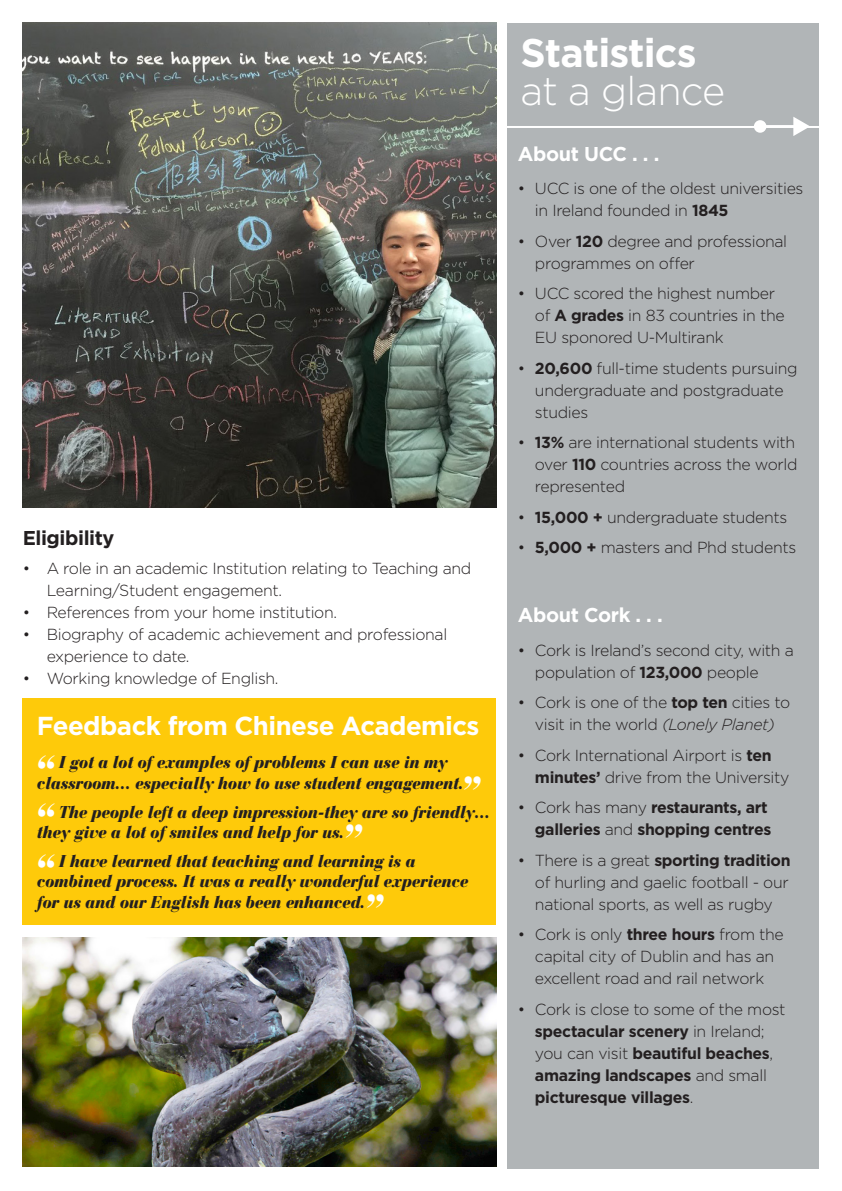
<style>
.page{position:relative;width:842px;height:1191px;background:#fff}
.page>*{position:absolute;margin:0;border:0;box-sizing:border-box;transform-origin:0 0}
.t1{font:700 40px/38px "Gotham";letter-spacing:-.02em;color:#fff}
.t2{font:italic 900 40px "Bauer Bodoni";color:#fff}
.t3{font:700 26px "Gotham";letter-spacing:-.02em;color:#fff}
.t4{font:700 20px "Gotham";letter-spacing:-.02em;color:#fff}
.t5{font:700 20px "Gotham";letter-spacing:-.02em;color:#231f20}
.t6{font:italic 900 17px/20.4px "Bauer Bodoni";letter-spacing:-.02em;color:#231f20;scale:.91 1}
.t7{font:300 16px/22px "Gotham";letter-spacing:-.02em;color:#231f20}
.t8{font:700 16px/22px "Gotham";letter-spacing:-.02em;color:#231f20;text-align:right}
.s1{font-weight:300}
.s2{font-weight:700}
.s3{font-style:italic}
</style>
<div class="page">
<img style="left:23px;top:23px;width:473px;height:484px">
<div style="left:23px;top:698px;width:473px;height:227px;background:#feca0a"></div>
<div style="left:507px;top:23px;width:312px;height:1145px;background:#b1b5b7"></div>
<hr style="left:502px;top:126px;width:340px;height:2px;background:#fff">
<svg style="left:754px;top:117px;width:55px;height:19px"></svg>
<img style="left:23px;top:937px;width:473px;height:230px">
<p class="t5" style="left:23px;top:524px;width:93px">Eligibility</p>
<p class="t7" style="left:47px;top:557px;width:426px;text-indent:-24px">• A role in an academic Institution relating to Teaching and<br>Learning/Student engagement.</p>
<p class="t7" style="left:23px;top:601px;width:316px">• References from your home institution.</p>
<p class="t7" style="left:47px;top:623px;width:402px;text-indent:-24px">• Biography of academic achievement and professional experience to date.</p>
<p class="t7" style="left:23px;top:667px;width:257px">• Working knowledge of English.</p>
<p class="t3" style="left:37px;top:708px;width:444px">Feedback from Chinese Academics</p>
<p class="t2" style="left:33px;top:745px;width:24px">“</p>
<p class="t2" style="left:33px;top:794px;width:24px">“</p>
<p class="t2" style="left:33px;top:844px;width:24px">“</p>
<p class="t6" style="left:37px;top:752px;width:470px;text-align:center">I got a lot of examples of problems I can use in my classroom… especially how to use student engagement.</p>
<p class="t6" style="left:37px;top:801px;width:500px;text-indent:22px">The people left a deep impression-they are so friendly… they give a lot of smiles and help for us.</p>
<p class="t6" style="left:37px;top:850px;width:476px;text-indent:22px">I have learned that teaching and learning is a combined process. It was a really wonderful experience for us and our English has been enhanced.</p>
<p class="t2" style="left:459px;top:767px;width:24px">”</p>
<p class="t2" style="left:340px;top:814px;width:24px">”</p>
<p class="t2" style="left:361px;top:885px;width:24px">”</p>
<p class="t1" style="left:520px;top:34px;width:206px">Statistics <span class="s1">at a glance</span></p>
<p class="t4" style="left:518px;top:140px;width:143px">About UCC . . .</p>
<p class="t7" style="left:535px;top:177px;width:270px;text-indent:-17px">• UCC is one of the oldest universities in Ireland founded in <span class="s2">1845</span></p>
<p class="t7" style="left:535px;top:229px;width:254px;text-indent:-17px">• Over <span class="s2">120</span> degree and professional programmes on offer</p>
<p class="t7" style="left:535px;top:282px;width:251px;text-indent:-17px">• UCC scored the highest number of <span class="s2">A grades</span> in 83 countries in the<br>EU sponored U-Multirank</p>
<p class="t7" style="left:535px;top:356px;width:264px;text-indent:-17px">• <span class="s2">20,600</span> full-time students pursuing undergraduate and postgraduate studies</p>
<p class="t7" style="left:535px;top:431px;width:264px;text-indent:-17px">• <span class="s2">13%</span> are international students with over <span class="s2">110</span> countries across the world represented</p>
<p class="t7" style="left:518px;top:505px;width:271px">• <span class="s2">15,000 +</span> undergraduate students</p>
<p class="t7" style="left:518px;top:536px;width:280px">• <span class="s2">5,000 +</span> masters and Phd students</p>
<p class="t4" style="left:518px;top:602px;width:146px">About Cork . . .</p>
<p class="t7" style="left:535px;top:638px;width:260px;text-indent:-17px">• Cork is Ireland’s second city, with a population of <span class="s2">123,000</span> people</p>
<p class="t7" style="left:518px;top:691px;width:274px;text-align:center">• Cork is one of the <span class="s2">top ten</span> cities to visit in the world <span class="s3">(Lonely Planet)</span></p>
<p class="t7" style="left:535px;top:743px;width:256px;text-indent:-17px">• Cork International Airport is <span class="s2">ten minutes’</span> drive from the University</p>
<p class="t8" style="left:518px;top:796px;width:255px"><span class="s1">• Cork has many</span> restaurants, art galleries <span class="s1">and</span> shopping centres</p>
<p class="t7" style="left:535px;top:848px;width:257px;text-align:justify;text-indent:-17px">• There is a great <span class="s2">sporting tradition </span>of hurling and gaelic football - our national sports, as well as rugby</p>
<p class="t7" style="left:518px;top:923px;width:267px;text-align:center">• Cork is only <span class="s2">three hours</span> from the capital city of Dublin and has an excellent road and rail network</p>
<p class="t8" style="left:535px;top:998px;width:252px;text-align:left;text-indent:-17px"><span class="s1">• Cork is close to some of the most </span>spectacular scenery <span class="s1">in Ireland; you can visit</span> beautiful beaches<span class="s1">, </span>amazing landscapes <span class="s1">and small </span>picturesque villages<span class="s1">.</span></p>
</div>
